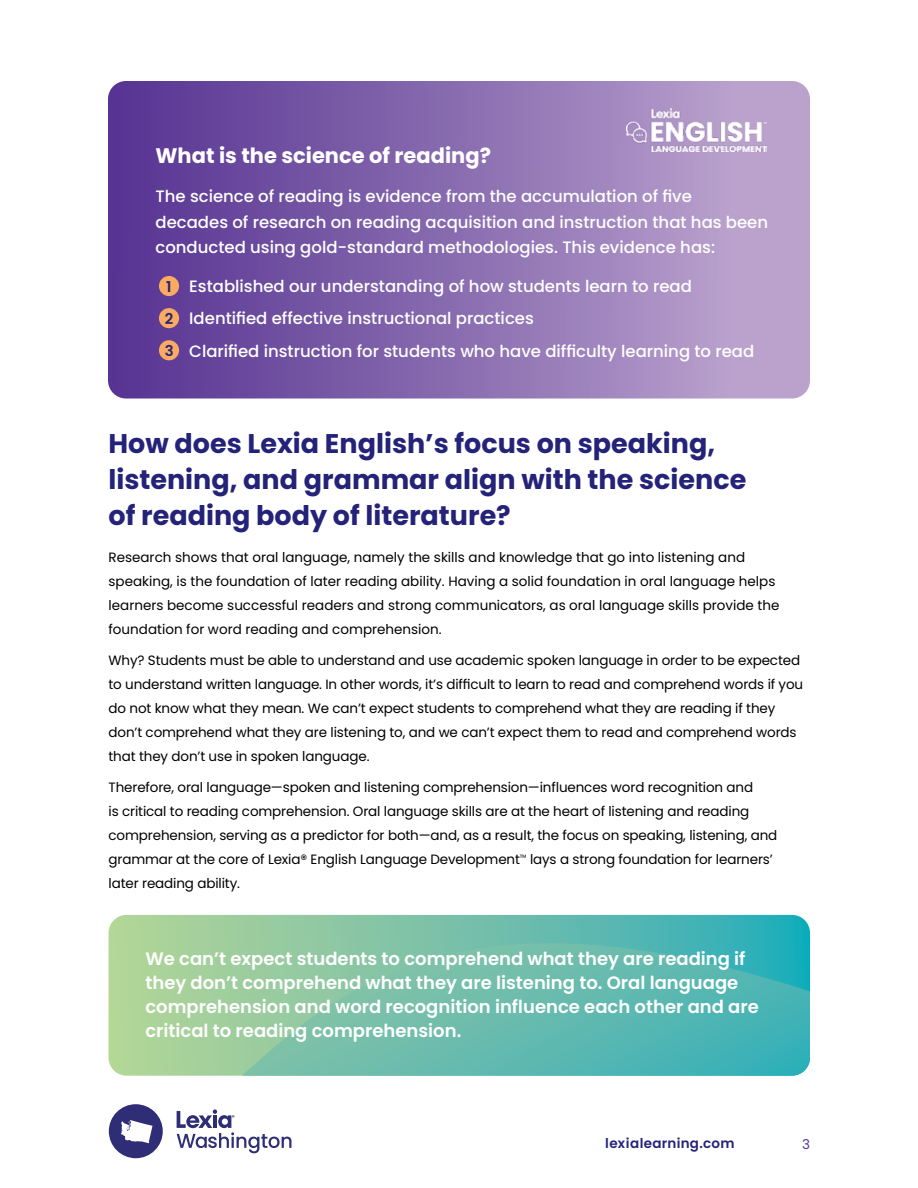
<style>
.page{position:relative;width:918px;height:1188px;background:#fff}
.page>*{position:absolute;margin:0;border:0;box-sizing:border-box;transform-origin:0 0}
.t1{font:700 27px/36px "Poppins";color:#252379}
.t2{font:700 21px "Poppins";color:#fff}
.t3{font:600 18px/24px "Poppins";color:#fff}
.t4{font:500 16.5px/25.5px "Poppins";color:#fff}
.t5{font:600 15px/32.1px "Poppins";color:#252379}
.t6{font:13.5px/24px "Poppins";letter-spacing:-.01em;color:#000}
.t7{font:600 13.5px "Poppins";letter-spacing:.02em;color:#252379}
.t8{font:13.5px "Poppins";color:#573393}
</style>
<div class="page">
<svg style="left:177px;top:1109px;width:114px;height:44px"></svg>
<svg style="left:109px;top:1104px;width:54px;height:54px"></svg>
<svg style="left:108px;top:81px;width:702px;height:318px;background:#8a6db0"></svg>
<div style="left:159px;top:276px;width:20px;height:20px;background:#faaa61;border-radius:50%"></div>
<div style="left:159px;top:308px;width:20px;height:20px;background:#faaa61;border-radius:50%"></div>
<div style="left:159px;top:340px;width:20px;height:20px;background:#faaa61;border-radius:50%"></div>
<img style="left:626px;top:108px;width:141px;height:43px">
<svg style="left:109px;top:915px;width:701px;height:161px;background:#8cc9a2"></svg>
<svg style="left:242px;top:943px;width:568px;height:133px;background:#67bbad"></svg>
<h2 class="t2" style="left:156px;top:144px;width:337px">What is the science of reading?</h2>
<p class="t4" style="left:156px;top:184px;width:614px">The science of reading is evidence from the accumulation of five decades of research on reading acquisition and instruction that has been conducted using gold-standard methodologies. This evidence has:</p>
<p class="t4" style="left:189px;top:270px;width:567px;line-height:32.2px">Established our understanding of how students learn to read<br>Identified effective instructional practices<br>Clarified instruction for students who have difficulty learning to read</p>
<p class="t5" style="left:165px;top:270px;width:10px">1<br>2<br>3</p>
<h1 class="t1" style="left:109px;top:426px;width:639px">How does Lexia English’s focus on speaking, listening, and grammar align with the science of reading body of literature?</h1>
<p class="t6" style="left:109px;top:546px;width:672px">Research shows that oral language, namely the skills and knowledge that go into listening and speaking, is the foundation of later reading ability. Having a solid foundation in oral language helps learners become successful readers and strong communicators, as oral language skills provide the foundation for word reading and comprehension.</p>
<p class="t6" style="left:109px;top:648px;width:696px">Why? Students must be able to understand and use academic spoken language in order to be expected to understand written language. In other words, it’s difficult to learn to read and comprehend words if you do not know what they mean. We can’t expect students to comprehend what they are reading if they don’t comprehend what they are listening to, and we can’t expect them to read and comprehend words that they don’t use in spoken language.</p>
<p class="t6" style="left:109px;top:775px;width:670px">Therefore, oral language—spoken and listening comprehension—influences word recognition and<br>is critical to reading comprehension. Oral language skills are at the heart of listening and reading comprehension, serving as a predictor for both—and, as a result, the focus on speaking, listening, and grammar at the core of Lexia® English Language Development<sup>™</sup> lays a strong foundation for learners’ later reading ability.</p>
<h3 class="t3" style="left:145px;top:947px;width:615px">We can’t expect students to comprehend what they are reading if they don’t comprehend what they are listening to. Oral language comprehension and word recognition influence each other and are critical to reading comprehension.</h3>
<p class="t7" style="left:605px;top:1135px;width:131px">lexialearning.com</p>
<p class="t8" style="left:802px;top:1137px;width:9px">3</p>
</div>
